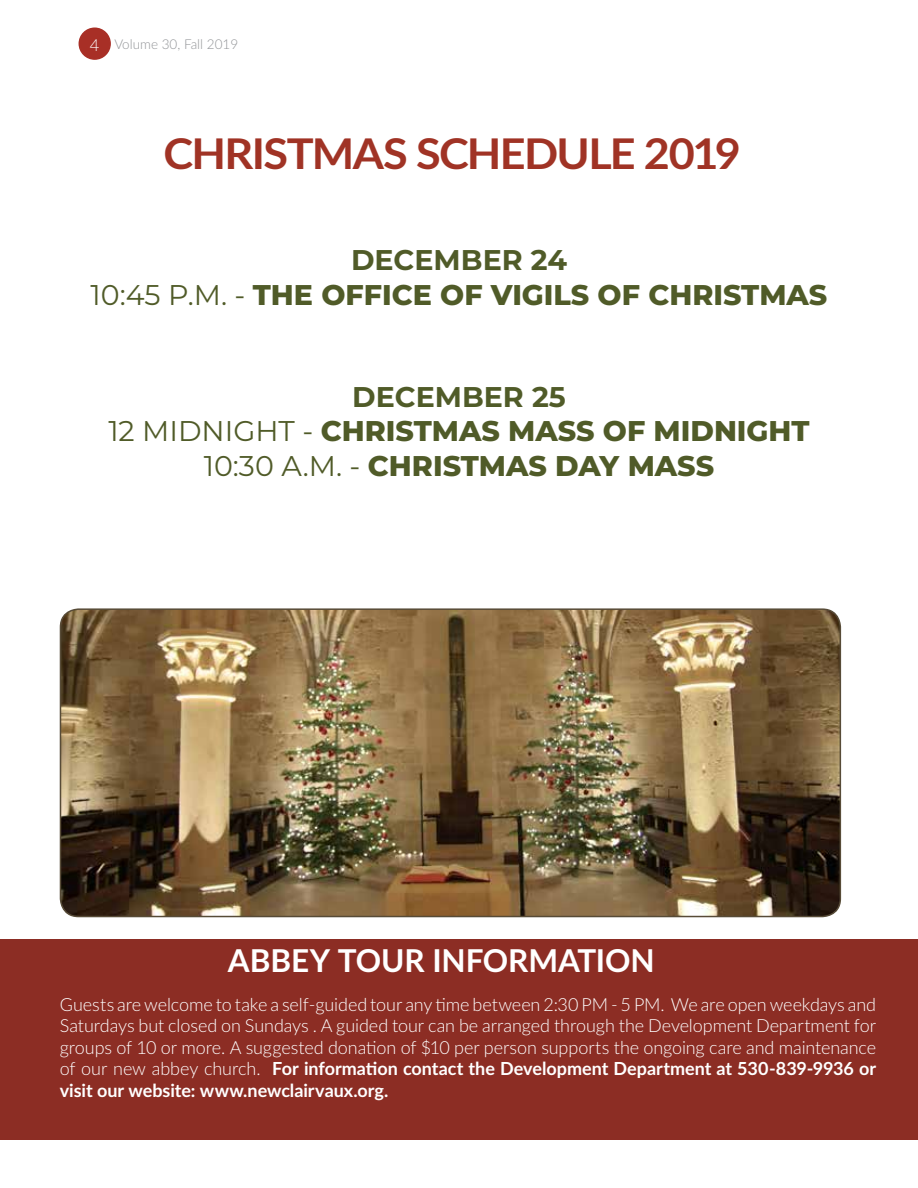
<style>
.page{position:relative;width:918px;height:1188px;background:#fff}
.page>*{position:absolute;margin:0;border:0;box-sizing:border-box;transform-origin:0 0}
.t1{font:700 42.3px "Lato";letter-spacing:-.035em;color:#a03325;scale:1.06 1}
.t2{font:700 31.5px "Lato";letter-spacing:-.005em;color:#fff}
.t3{font:800 28.5px/34.2px "Montserrat";color:#505b28;text-align:center}
.t4{font:300 18px/21.6px "Lato";letter-spacing:-.005em;color:#fff;text-align:justify}
.t5{font:300 13.5px "Lato";color:#939598}
.s1{font-size:16.5px;color:#fff}
.s2{font-weight:700}
.s3{font-weight:400}
</style>
<div class="page">
<div style="left:79px;top:28px;width:31px;height:31px;background:#a82f26;border-radius:50%"></div>
<div style="left:79px;top:28px;width:32px;height:32px;border:2px solid #a82f26;border-radius:50%"></div>
<div style="left:0;top:939px;width:918px;height:201px;background:#8c2d24"></div>
<img style="left:60px;top:609px;width:780px;height:308px">
<div style="left:60px;top:608px;width:781px;height:309px;border:2px solid #574b37;border-radius:18px"></div>
<p class="t5" style="left:90px;top:35px;width:150px"><span class="s1">4</span> Volume 30, Fall 2019</p>
<h1 class="t1" style="left:164px;top:123px;width:546px">CHRISTMAS SCHEDULE 2019</h1>
<h3 class="t3" style="left:91px;top:242px;width:738px"><span class="s2">DECEMBER 24<br></span><span class="s3">10:45 P.M. -</span> THE OFFICE OF VIGILS OF CHRISTMAS</h3>
<h3 class="t3" style="left:108px;top:378px;width:703px"><span class="s2">DECEMBER 25<br></span><span class="s3">12 MIDNIGHT -</span> CHRISTMAS MASS OF MIDNIGHT<br><span class="s3">10:30 A.M. -</span> CHRISTMAS DAY MASS</h3>
<h2 class="t2" style="left:228px;top:938px;width:428px">ABBEY TOUR INFORMATION</h2>
<p class="t4" style="left:60px;top:993px;width:818px">Guests are welcome to take a self-guided tour any time between 2:30 PM - 5 PM. We are open weekdays and Saturdays but closed on Sundays . A guided tour can be arranged through the Development Department for groups of 10 or more. A suggested donation of $10 per person supports the ongoing care and maintenance of our new abbey church. <span class="s2">For information contact the Development Department at 530-839-9936 or visit our website: www.newclairvaux.org.</span></p>
</div>
